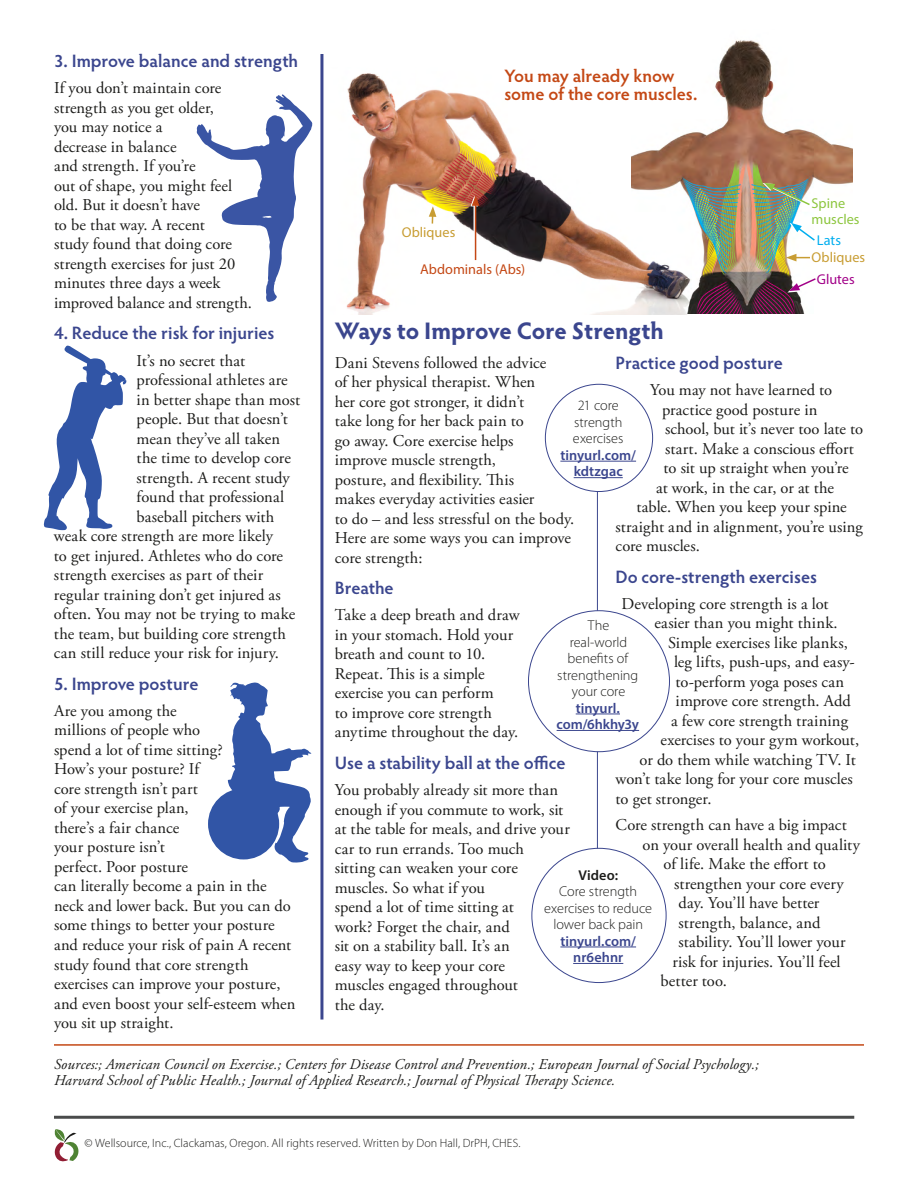
<style>
.page{position:relative;width:918px;height:1188px;background:#fff}
.page>*{position:absolute;margin:0;border:0;box-sizing:border-box;transform-origin:0 0}
.t1{font:700 24px "Hypatia Sans Pro";letter-spacing:-.005em;color:#3b468e}
.t2{font:600 18px "Hypatia Sans Pro";color:#3b468e}
.t3{font:600 18px/18px "Hypatia Sans Pro";letter-spacing:-.005em;color:#c44815}
.t4{font:16.5px/19.5px "Adobe Garamond Pro";letter-spacing:.005em;color:#1c1c1a}
.t5{font:italic 15px/16.5px "Adobe Garamond Pro";letter-spacing:.005em;color:#1c1c1a}
.t6{font:300 14.25px/16.5px "Myriad Pro";letter-spacing:-.005em;color:#1c1c1a;text-align:center}
.t7{font:600 14.25px/16.5px "Myriad Pro";letter-spacing:.005em;color:#3b468e;text-align:center}
.t8{font:14.25px "Myriad Pro";letter-spacing:.005em;color:#c89d33}
.t9{font:14.25px "Myriad Pro";color:#c44815}
.t10{font:14.25px/16.5px "Myriad Pro";color:#8dc63f}
.t11{font:14.25px "Myriad Pro";color:#a20088}
.t12{font:600 14.25px "Myriad Pro";letter-spacing:.01em;color:#1c1c1a}
.t13{font:14.25px "Myriad Pro";color:#00aeef}
.t14{font:300 12px "Myriad Pro";letter-spacing:.005em;color:#1c1c1a}
</style>
<div class="page">
<hr style="left:54px;top:1044px;width:810px;height:2px;background:#c44815">
<svg style="left:196px;top:94px;width:116px;height:208px"></svg>
<svg style="left:44px;top:346px;width:82px;height:184px"></svg>
<img style="left:691px;top:40px;width:161px;height:273px">
<img style="left:346px;top:73px;width:345px;height:242px">
<hr style="left:474px;top:204px;width:1px;height:57px;background:#fff">
<svg style="left:763px;top:183px;width:48px;height:24px"></svg>
<svg style="left:790px;top:223px;width:27px;height:19px"></svg>
<svg style="left:427px;top:206px;width:9px;height:19px"></svg>
<svg style="left:786px;top:254px;width:24px;height:7px"></svg>
<hr style="left:475px;top:203px;width:1px;height:57px;background:#c44815">
<svg style="left:470px;top:195px;width:9px;height:11px"></svg>
<svg style="left:787px;top:277px;width:30px;height:16px"></svg>
<svg style="left:54px;top:1129px;width:25px;height:33px"></svg>
<hr style="left:54px;top:1116px;width:800px;height:3px;background:#4a4b4b">
<hr style="left:320px;top:54px;width:3px;height:966px;background:#3b468e">
<hr style="left:597px;top:386px;width:1px;height:588px;background:#3b468e">
<div style="left:532px;top:848px;width:134px;height:135px;background:#fff;border-radius:50%"></div>
<hr style="left:560px;top:947px;width:76px;height:1px;background:#3b468e">
<hr style="left:573px;top:963px;width:50px;height:1px;background:#3b468e">
<div style="left:528px;top:611px;width:141px;height:141px;background:#fff;border-radius:50%"></div>
<hr style="left:576px;top:714px;width:44px;height:1px;background:#3b468e">
<hr style="left:557px;top:730px;width:82px;height:1px;background:#3b468e">
<div style="left:545px;top:384px;width:108px;height:108px;background:#fff;border-radius:50%"></div>
<hr style="left:560px;top:461px;width:76px;height:1px;background:#3b468e">
<hr style="left:574px;top:477px;width:49px;height:1px;background:#3b468e">
<svg style="left:228px;top:683px;width:83px;height:180px"></svg>
<div style="left:208px;top:788px;width:71px;height:71px;background:#3155a6;border-radius:50%"></div>
<p class="t2" style="left:54px;top:49px;width:246px">3. Improve balance and strength</p>
<p class="t4" style="left:54px;top:79px;width:199px">If you don’t maintain core strength as you get older,<br>you may notice a<br>decrease in balance<br>and strength. If you’re<br>out of shape, you might feel old. But it doesn’t have<br>to be that way. A recent<br>study found that doing core strength exercises for just 20 minutes three days a week improved balance and strength.</p>
<p class="t2" style="left:54px;top:321px;width:222px">4. Reduce the risk for injuries</p>
<p class="t4" style="left:137px;top:351px;width:110px">It’s no secret that</p>
<p class="t4" style="left:137px;top:371px;width:153px">professional athletes are</p>
<p class="t4" style="left:137px;top:390px;width:165px">in better shape than most</p>
<p class="t4" style="left:137px;top:410px;width:153px">people. But that doesn’t</p>
<p class="t4" style="left:137px;top:429px;width:145px">mean they’ve all taken</p>
<p class="t4" style="left:137px;top:449px;width:156px">the time to develop core</p>
<p class="t4" style="left:137px;top:468px;width:155px">strength. A recent study</p>
<p class="t4" style="left:137px;top:488px;width:149px">found that professional</p>
<p class="t4" style="left:137px;top:507px;width:139px">baseball pitchers with</p>
<p class="t4" style="left:54px;top:527px;width:220px">weak core strength are more likely</p>
<p class="t4" style="left:54px;top:546px;width:231px">to get injured. Athletes who do core</p>
<p class="t4" style="left:54px;top:566px;width:211px">strength exercises as part of their</p>
<p class="t4" style="left:54px;top:585px;width:228px">regular training don’t get injured as</p>
<p class="t4" style="left:54px;top:605px;width:243px">often. You may not be trying to make</p>
<p class="t4" style="left:54px;top:624px;width:233px">the team, but building core strength</p>
<p class="t4" style="left:54px;top:644px;width:227px">can still reduce your risk for injury.</p>
<p class="t2" style="left:54px;top:671px;width:146px">5. Improve posture</p>
<p class="t4" style="left:54px;top:702px;width:243px">Are you among the<br>millions of people who<br>spend a lot of time sitting?<br>How’s your posture? If<br>core strength isn’t part<br>of your exercise plan,<br>there’s a fair chance<br>your posture isn’t<br>perfect. Poor posture<br>can literally become a pain in the neck and lower back. But you can do some things to better your posture and reduce your risk of pain A recent study found that core strength exercises can improve your posture, and even boost your self-esteem when you sit up straight.</p>
<p class="t3" style="left:504px;top:66px;width:195px">You may already know some of the core muscles.</p>
<p class="t8" style="left:402px;top:224px;width:55px">Obliques</p>
<p class="t9" style="left:420px;top:260px;width:106px">Abdominals (Abs)</p>
<h1 class="t1" style="left:335px;top:314px;width:331px">Ways to Improve Core Strength</h1>
<p class="t10" style="left:812px;top:195px;width:49px">Spine muscles</p>
<p class="t13" style="left:817px;top:231px;width:26px">Lats</p>
<p class="t8" style="left:812px;top:249px;width:55px">Obliques</p>
<p class="t11" style="left:817px;top:270px;width:40px">Glutes</p>
<p class="t2" style="left:616px;top:350px;width:169px">Practice good posture</p>
<p class="t4" style="left:650px;top:381px;width:184px">You may not have learned to</p>
<p class="t4" style="left:662px;top:400px;width:157px">practice good posture in</p>
<p class="t4" style="left:665px;top:420px;width:200px">school, but it’s never too late to</p>
<p class="t4" style="left:665px;top:439px;width:190px">start. Make a conscious effort</p>
<p class="t4" style="left:664px;top:459px;width:187px">to sit up straight when you’re</p>
<p class="t4" style="left:656px;top:478px;width:179px">at work, in the car, or at the</p>
<p class="t4" style="left:637px;top:498px;width:212px">table. When you keep your spine</p>
<p class="t4" style="left:616px;top:517px;width:249px">straight and in alignment, you’re using</p>
<p class="t4" style="left:616px;top:537px;width:86px">core muscles.</p>
<p class="t2" style="left:616px;top:564px;width:203px">Do core-strength exercises</p>
<p class="t4" style="left:622px;top:594px;width:209px">Developing core strength is a lot</p>
<p class="t4" style="left:655px;top:614px;width:185px">easier than you might think.</p>
<p class="t4" style="left:668px;top:633px;width:181px">Simple exercises like planks,</p>
<p class="t4" style="left:674px;top:653px;width:182px">leg lifts, push-ups, and easy-</p>
<p class="t4" style="left:676px;top:672px;width:170px">to-perform yoga poses can</p>
<p class="t4" style="left:676px;top:692px;width:177px">improve core strength. Add</p>
<p class="t4" style="left:671px;top:711px;width:178px">a few core strength training</p>
<p class="t4" style="left:661px;top:731px;width:200px">exercises to your gym workout,</p>
<p class="t4" style="left:640px;top:750px;width:218px">or do them while watching TV. It</p>
<p class="t4" style="left:616px;top:770px;width:239px">won’t take long for your core muscles</p>
<p class="t4" style="left:616px;top:789px;width:97px">to get stronger.</p>
<p class="t4" style="left:616px;top:816px;width:233px">Core strength can have a big impact</p>
<p class="t4" style="left:643px;top:835px;width:219px">on your overall health and quality</p>
<p class="t4" style="left:664px;top:855px;width:164px">of life. Make the effort to</p>
<p class="t4" style="left:674px;top:874px;width:171px">strengthen your core every</p>
<p class="t4" style="left:679px;top:894px;width:142px">day. You’ll have better</p>
<p class="t4" style="left:679px;top:913px;width:143px">strength, balance, and</p>
<p class="t4" style="left:679px;top:933px;width:169px">stability. You’ll lower your</p>
<p class="t4" style="left:673px;top:952px;width:170px">risk for injuries. You’ll feel</p>
<p class="t4" style="left:661px;top:972px;width:68px">better too.</p>
<p class="t4" style="left:335px;top:353px;width:241px">Dani Stevens followed the advice<br>of her physical therapist. When<br>her core got stronger, it didn’t<br>take long for her back pain to<br>go away. Core exercise helps<br>improve muscle strength,<br>posture, and flexibility. This<br>makes everyday activities easier<br>to do – and less stressful on the body.<br>Here are some ways you can improve core strength:</p>
<p class="t2" style="left:335px;top:575px;width:61px">Breathe</p>
<p class="t4" style="left:335px;top:606px;width:186px">Take a deep breath and draw in your stomach. Hold your breath and count to 10.<br>Repeat. This is a simple exercise you can perform<br>to improve core strength anytime throughout the day.</p>
<p class="t2" style="left:335px;top:750px;width:232px">Use a stability ball at the office</p>
<p class="t4" style="left:335px;top:781px;width:237px">You probably already sit more than enough if you commute to work, sit at the table for meals, and drive your car to run errands. Too much<br>sitting can weaken your core muscles. So what if you<br>spend a lot of time sitting at<br>work? Forget the chair, and<br>sit on a stability ball. It’s an<br>easy way to keep your core<br>muscles engaged throughout<br>the day.</p>
<p class="t6" style="left:573px;top:397px;width:52px">21 core strength exercises</p>
<p class="t7" style="left:560px;top:446px;width:77px">tinyurl.com/ kdtzgac</p>
<p class="t6" style="left:557px;top:617px;width:83px">The real-world benefits of strengthening your core</p>
<p class="t7" style="left:557px;top:699px;width:84px">tinyurl. com/6hkhy3y</p>
<p class="t12" style="left:578px;top:866px;width:41px">Video:</p>
<p class="t6" style="left:544px;top:883px;width:109px">Core strength exercises to reduce lower back pain</p>
<p class="t7" style="left:560px;top:932px;width:77px">tinyurl.com/ nr6ehnr</p>
<p class="t5" style="left:54px;top:1056px;width:706px">Sources:; American Council on Exercise.; Centers for Disease Control and Prevention.; European Journal of Social Psychology.;<br>Harvard School of Public Health.; Journal of Applied Research.; Journal of Physical Therapy Science.</p>
<p class="t14" style="left:84px;top:1135px;width:438px">© Wellsource, Inc., Clackamas, Oregon. All rights reserved. Written by Don Hall, DrPH, CHES.</p>
</div>
